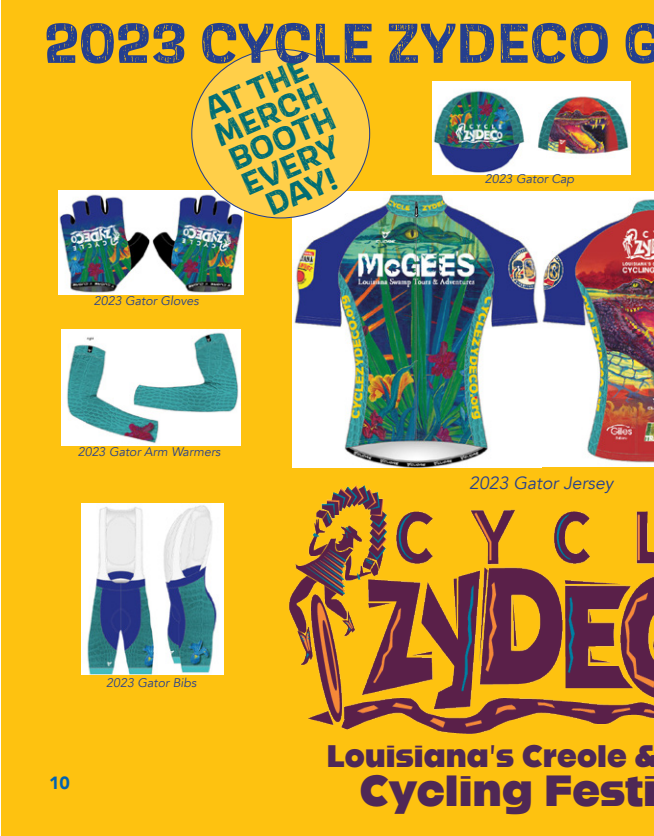
<style>
.page{position:relative;width:654px;height:836px;background:#fff}
.page>*{position:absolute;margin:0;border:0;box-sizing:border-box;transform-origin:0 0}
.t1{font:700 58px "Scarlet Wood";color:#253f8e}
.t2{font:43.6px "Alfarn 2";color:#4f2856}
.t3{font:700 33.2px/28px "Scarlet Wood";color:#006d73;text-align:center}
.t4{font:31.2px "Alfarn 2";color:#4f2856}
.t5{font:italic 17.6px "Avenir";color:#253f8e}
.t6{font:900 17.6px "Avenir";color:#0162b0}
.t7{font:italic 12.4px "Avenir";color:#253f8e}
</style>
<div class="page">
<div style="left:2px;top:0;width:651px;height:836px;background:#fec210"></div>
<img style="left:541px;top:191px;width:112px;height:276px">
<img style="left:81px;top:504px;width:143px;height:171px">
<img style="left:58px;top:190px;width:185px;height:105px">
<img style="left:292px;top:191px;width:249px;height:277px">
<img style="left:432px;top:82px;width:198px;height:92px">
<img style="left:61px;top:330px;width:179px;height:115px">
<img style="left:288px;top:485px;width:365px;height:249px">
<div style="left:192px;top:49px;width:177px;height:169px;background:#ffcf49;border-radius:50%"></div>
<h1 class="t1" style="left:44px;top:3px;width:620px">2023 CYCLE ZYDECO G</h1>
<h3 class="t3" style="left:198px;top:98px;width:118px;rotate:-24deg">AT THE<br>MERCH<br>BOOTH<br>EVERY<br>DAY!</h3>
<p class="t7" style="left:484px;top:172px;width:91px">2023 Gator Cap</p>
<p class="t7" style="left:94px;top:293px;width:106px">2023 Gator Gloves</p>
<p class="t7" style="left:78px;top:444px;width:144px">2023 Gator Arm Warmers</p>
<h3 class="t6" style="left:49px;top:768px;width:22px">10</h3>
<p class="t7" style="left:106px;top:675px;width:92px">2023 Gator Bibs</p>
<h3 class="t5" style="left:469px;top:473px;width:146px">2023 Gator Jersey</h3>
<h3 class="t4" style="left:326px;top:737px;width:335px">Louisiana’s Creole &amp;</h3>
<h2 class="t2" style="left:359px;top:764px;width:298px">Cycling Festi</h2>
</div>
